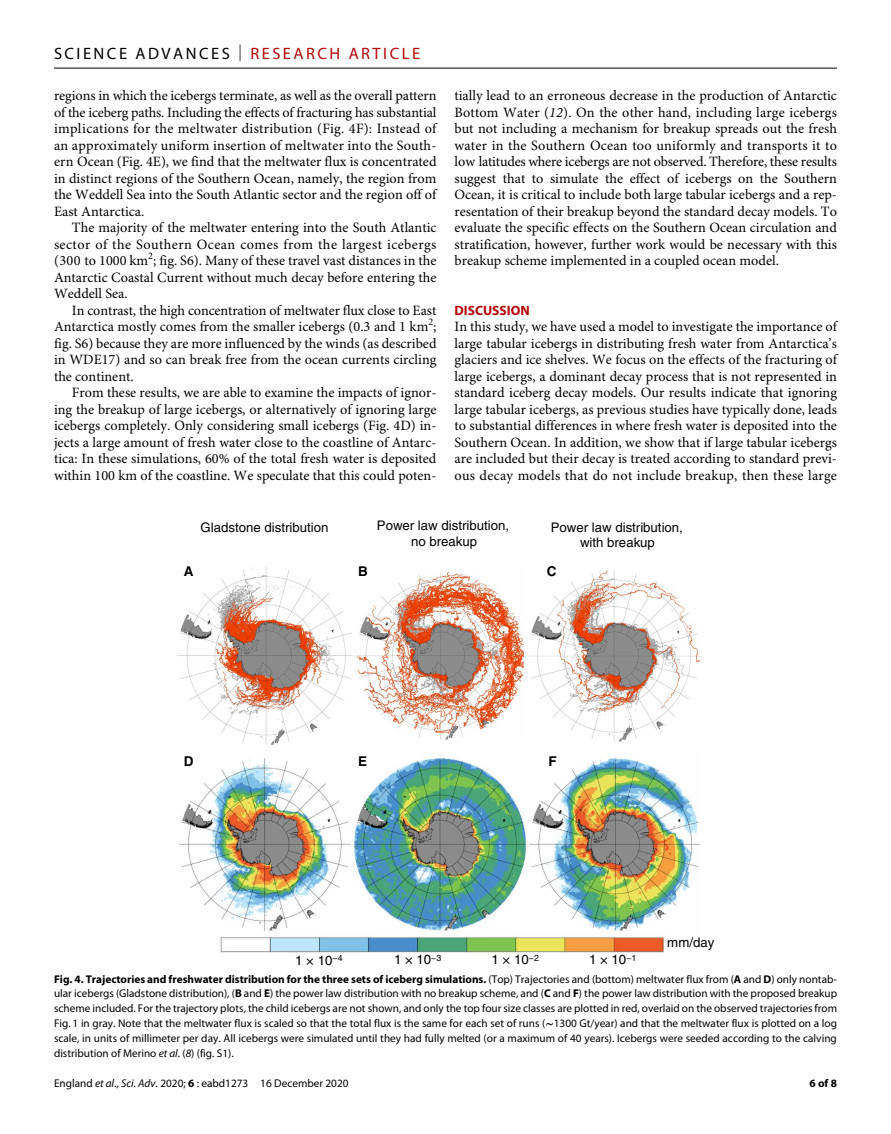
<style>
.page{position:relative;width:891px;height:1134px;background:#fff}
.page>*{position:absolute;margin:0;border:0;box-sizing:border-box;transform-origin:0 0}
.t1{font:16.5px "Myriad Pro";letter-spacing:.15em;color:#000}
.t2{font:14.25px/16.5px "Minion Pro";color:#000;text-align:justify}
.t3{font:700 13.5px "Myriad Pro";color:#b10508}
.t4{font:700 13.5px "Helvetica";color:#000}
.t5{font:13.2px/15.3px "Helvetica";color:#000;text-align:center}
.t6{font:11.25px/15px "Myriad Pro";color:#000;text-align:justify}
.t7{font:700 11.25px "Myriad Pro";color:#000}
.t8{font:8.85px "Helvetica";color:#000}
.s1{font-weight:300}
.s2{color:#b10508}
.s3{font-style:italic}
.s4{font-weight:700}
.s5{font-family:"STIX General";font-weight:700}
</style>
<div class="page">
<hr style="left:54px;top:68px;width:783px;height:1px;background:#000">
<img style="left:178px;top:755px;width:522px;height:199px">
<img style="left:529px;top:570px;width:172px;height:172px">
<img style="left:355px;top:570px;width:169px;height:170px">
<img style="left:177px;top:567px;width:177px;height:178px">
<p class="t1" style="left:54px;top:40px;width:368px">SCIENCE ADVANCES <span class="s1">|</span> <span class="s2">RESEARCH ARTICLE</span></p>
<p class="t2" style="left:54px;top:89px;width:384px">regions in which the icebergs terminate, as well as the overall pattern of the iceberg paths. Including the effects of fracturing has substantial implications for the meltwater distribution (Fig. 4F): Instead of an approximately uniform insertion of meltwater into the South&shy;ern Ocean (Fig. 4E), we find that the meltwater flux is concentrated in distinct regions of the Southern Ocean, namely, the region from the Weddell Sea into the South Atlantic sector and the region off of East Antarctica.</p>
<p class="t2" style="left:54px;top:221px;width:384px;text-indent:18px">The majority of the meltwater entering into the South Atlantic sector of the Southern Ocean comes from the largest icebergs (300 to 1000 km<sup>2</sup>; fig. S6). Many of these travel vast distances in the Antarctic Coastal Current without much decay before entering the Weddell Sea.</p>
<p class="t2" style="left:54px;top:303px;width:384px;text-indent:18px">In contrast, the high concentration of meltwater flux close to East Antarctica mostly comes from the smaller icebergs (0.3 and 1 km<sup>2</sup>; fig. S6) because they are more influenced by the winds (as described in WDE17) and so can break free from the ocean currents circling the continent.</p>
<p class="t2" style="left:54px;top:386px;width:384px;text-indent:18px">From these results, we are able to examine the impacts of ignor&shy;ing the breakup of large icebergs, or alternatively of ignoring large icebergs completely. Only considering small icebergs (Fig. 4D) in&shy;jects a large amount of fresh water close to the coastline of Antarc&shy;tica: In these simulations, 60% of the total fresh water is deposited within 100 km of the coastline. We speculate that this could poten-</p>
<p class="t2" style="left:454px;top:89px;width:384px">tially lead to an erroneous decrease in the production of Antarctic Bottom Water (<span class="s3">12</span>). On the other hand, including large icebergs but not including a mechanism for breakup spreads out the fresh water in the Southern Ocean too uniformly and transports it to low latitudes where icebergs are not observed. Therefore, these results suggest that to simulate the effect of icebergs on the Southern Ocean, it is critical to include both large tabular icebergs and a rep&shy;resentation of their breakup beyond the standard decay models. To evaluate the specific effects on the Southern Ocean circulation and stratification, however, further work would be necessary with this breakup scheme implemented in a coupled ocean model.</p>
<p class="t3" style="left:454px;top:299px;width:77px">DISCUSSION</p>
<p class="t2" style="left:454px;top:320px;width:384px">In this study, we have used a model to investigate the importance of large tabular icebergs in distributing fresh water from Antarctica’s glaciers and ice shelves. We focus on the effects of the fracturing of large icebergs, a dominant decay process that is not represented in standard iceberg decay models. Our results indicate that ignoring large tabular icebergs, as previous studies have typically done, leads to substantial differences in where fresh water is deposited into the Southern Ocean. In addition, we show that if large tabular icebergs are included but their decay is treated according to standard previ&shy;ous decay models that do not include breakup, then these large</p>
<p class="t5" style="left:201px;top:520px;width:129px">Gladstone distribution</p>
<p class="t5" style="left:377px;top:518px;width:134px">Power law distribution, no breakup</p>
<p class="t5" style="left:551px;top:520px;width:134px">Power law distribution, with breakup</p>
<p class="t4" style="left:184px;top:563px;width:11px">A</p>
<p class="t4" style="left:184px;top:753px;width:11px">D</p>
<p class="t4" style="left:358px;top:563px;width:11px">B</p>
<p class="t4" style="left:358px;top:753px;width:11px">E</p>
<p class="t4" style="left:547px;top:563px;width:11px">C</p>
<p class="t4" style="left:548px;top:753px;width:10px">F</p>
<p class="t5" style="left:667px;top:935px;width:49px">mm/day</p>
<p class="t5" style="left:394px;top:952px;width:49px">1 × 10<sup>−3</sup></p>
<p class="t8" style="left:626px;top:952px;width:12px">−1</p>
<p class="t6" style="left:54px;top:971px;width:785px"><span class="s4">Fig. 4. Trajectories and freshwater distribution for the three sets of iceberg simulations.</span> (Top) Trajectories and (bottom) meltwater flux from (<span class="s4">A</span> and <span class="s4">D</span>) only nontab&shy;ular icebergs (Gladstone distribution), (<span class="s4">B</span> and <span class="s4">E</span>) the power law distribution with no breakup scheme, and (<span class="s4">C</span> and <span class="s4">F</span>) the power law distribution with the proposed breakup scheme included. For the trajectory plots, the child icebergs are not shown, and only the top four size classes are plotted in red, overlaid on the observed trajectories from Fig. 1 in gray. Note that the meltwater flux is scaled so that the total flux is the same for each set of runs (<span class="s5">∼</span>1300 Gt/year) and that the meltwater flux is plotted on a log scale, in units of millimeter per day. All icebergs were simulated until they had fully melted (or a maximum of 40 years). Icebergs were seeded according to the calving distribution of Merino <span class="s3">et al</span>. (<span class="s3">8</span>) (fig. S1).</p>
<p class="t5" style="left:295px;top:952px;width:49px">1 × 10<sup>−4</sup></p>
<p class="t5" style="left:492px;top:952px;width:49px">1 × 10<sup>−2</sup></p>
<p class="t5" style="left:589px;top:952px;width:39px">1 × 10</p>
<p class="t6" style="left:54px;top:1076px;width:296px">England <span class="s3">et al</span>., <span class="s3">Sci. Adv.</span> 2020; <span class="s4">6</span> : eabd1273 16 December 2020</p>
<p class="t7" style="left:810px;top:1074px;width:29px">6 of 8</p>
</div>
